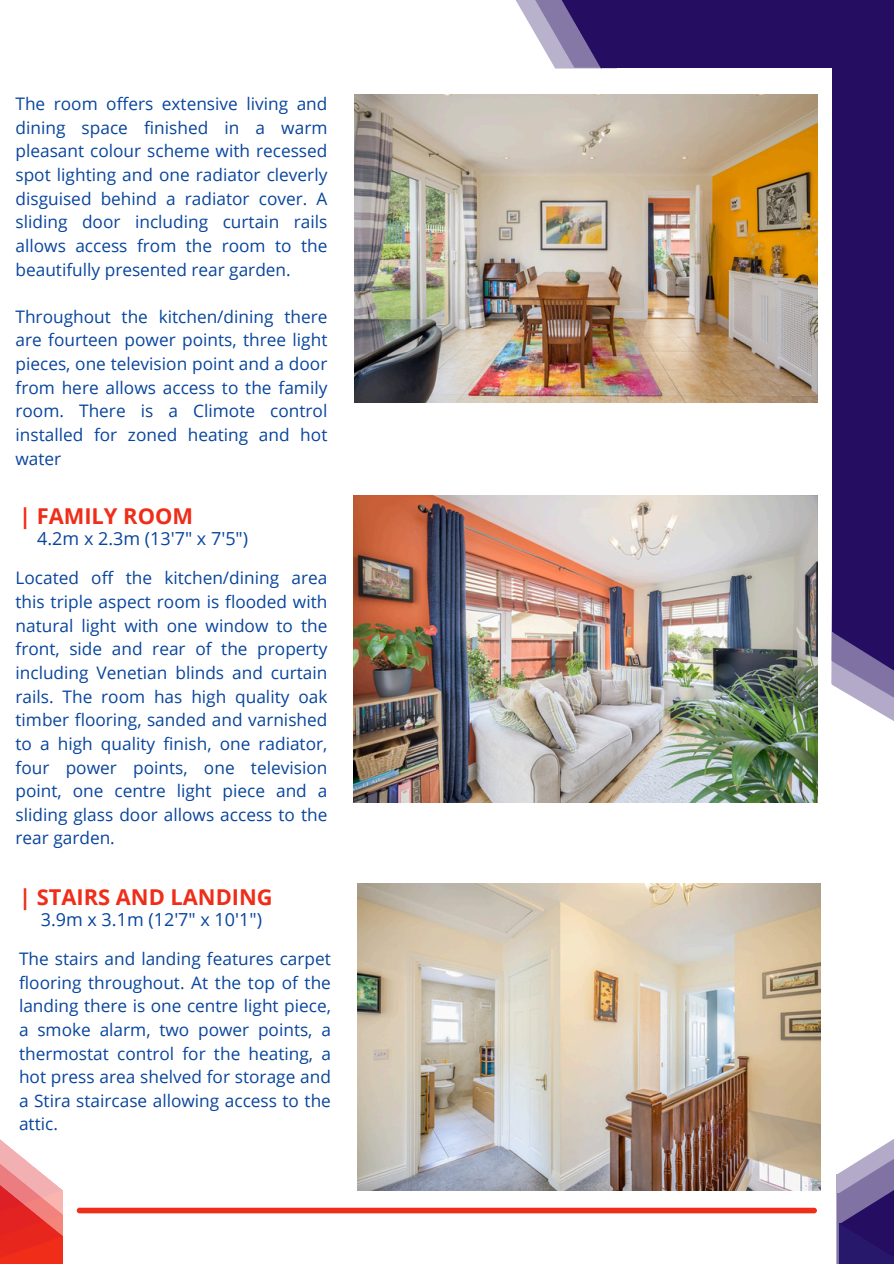
<style>
.page{position:relative;width:894px;height:1264px;background:#fff}
.page>*{position:absolute;margin:0;border:0;box-sizing:border-box;transform-origin:0 0}
.t1{font:700 21.9px "Open Sans";color:#ef2d19}
.t2{font:18px "Open Sans";color:#08459d}
.t3{font:17.25px/23.7px "Open Sans";color:#08459d;text-align:justify}
</style>
<div class="page">
<svg style="left:515px;top:0;width:13px;height:21px"></svg>
<svg style="left:528px;top:0;width:27px;height:68px;fill:#b9b2cd"></svg>
<div style="left:602px;top:0;width:291px;height:68px;background:#250e62"></div>
<svg style="left:831px;top:585px;width:62px;height:136px"></svg>
<div style="left:832px;top:0;width:61px;height:631px;background:#250e62"></div>
<svg style="left:832px;top:631px;width:61px;height:60px;background:#6c5d95"></svg>
<svg style="left:555px;top:0;width:62px;height:69px"></svg>
<div style="left:835px;top:1174px;width:58px;height:89px;background:#b2aac8"></div>
<div style="left:837px;top:1193px;width:56px;height:70px;background:#28186c"></div>
<svg style="left:837px;top:1139px;width:56px;height:107px"></svg>
<svg style="left:0;top:1139px;width:63px;height:124px"></svg>
<div style="left:79px;top:1207px;width:735px;height:6px;background:#ef2d19"></div>
<img style="left:354px;top:95px;width:462px;height:307px">
<img style="left:354px;top:495px;width:462px;height:308px">
<img style="left:357px;top:883px;width:462px;height:307px">
<p class="t3" style="left:15px;top:91px;width:313px">The room offers extensive living and dining space finished in a warm pleasant colour scheme with recessed spot lighting and one radiator cleverly disguised behind a radiator cover. A sliding door including curtain rails allows access from the room to the beautifully presented rear garden.</p>
<p class="t3" style="left:15px;top:304px;width:313px">Throughout the kitchen/dining there are fourteen power points, three light pieces, one television point and a door from here allows access to the family room. There is a Climote control installed for zoned heating and hot water</p>
<p class="t1" style="left:19px;top:500px;width:175px">| FAMILY ROOM</p>
<p class="t2" style="left:37px;top:526px;width:212px">4.2m x 2.3m (13'7" x 7'5")</p>
<p class="t3" style="left:15px;top:566px;width:313px">Located off the kitchen/dining area this triple aspect room is flooded with natural light with one window to the front, side and rear of the property including Venetian blinds and curtain rails. The room has high quality oak timber flooring, sanded and varnished to a high quality finish, one radiator, four power points, one television point, one centre light piece and a sliding glass door allows access to the rear garden.</p>
<h1 class="t1" style="left:19px;top:881px;width:255px">| STAIRS AND LANDING</h1>
<p class="t2" style="left:41px;top:907px;width:223px">3.9m x 3.1m (12'7" x 10'1")</p>
<p class="t3" style="left:19px;top:946px;width:313px">The stairs and landing features carpet flooring throughout. At the top of the landing there is one centre light piece, a smoke alarm, two power points, a thermostat control for the heating, a hot press area shelved for storage and a Stira staircase allowing access to the attic.</p>
</div>
